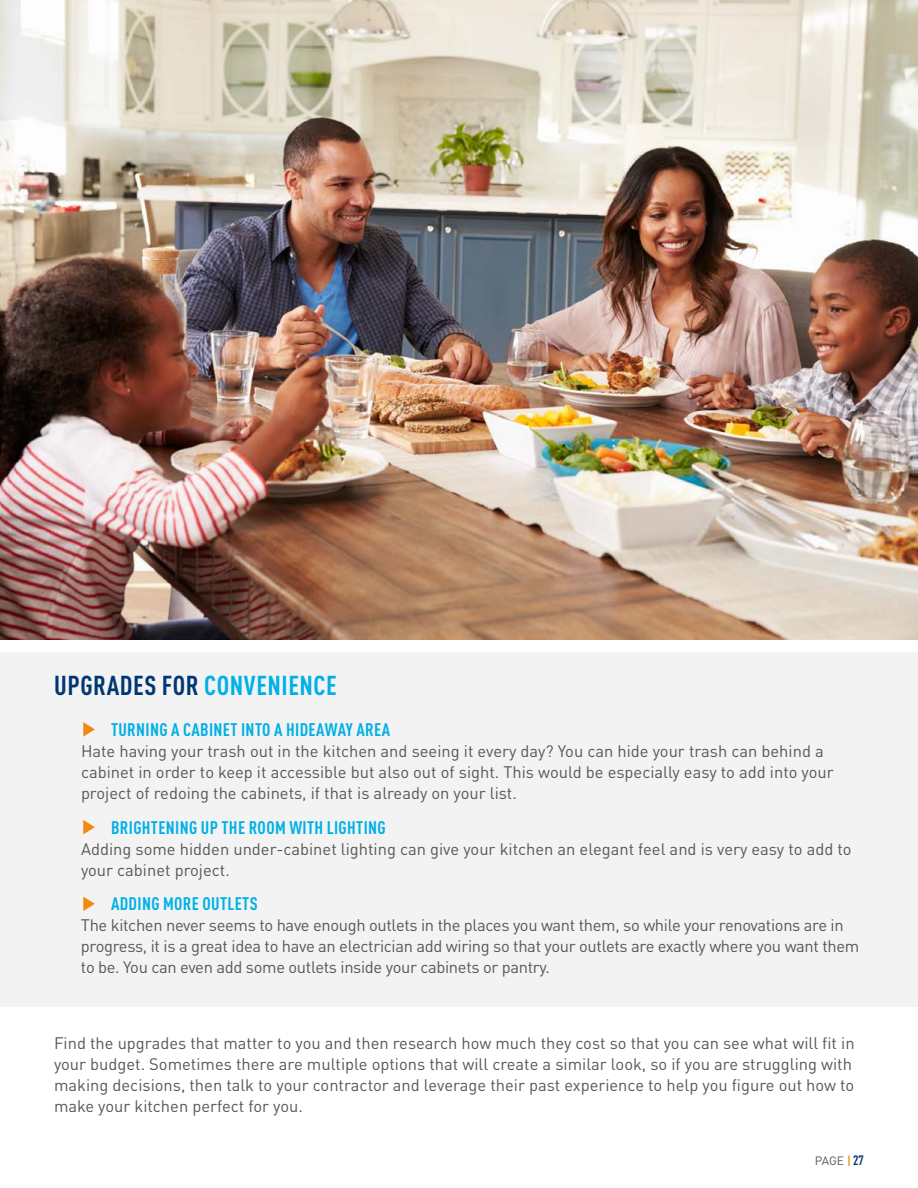
<style>
.page{position:relative;width:918px;height:1188px;background:#fff}
.page>*{position:absolute;margin:0;border:0;box-sizing:border-box;transform-origin:0 0}
.t1{font:700 condensed 27px "DIN Pro";letter-spacing:.02em;color:#003774}
.t2{font:700 condensed 18px "DIN Pro";letter-spacing:.02em;color:#00b0e6}
.t3{font:16.5px/21px "DIN Pro";color:#575756}
.t4{font:16.5px/21px "DIN Pro";letter-spacing:-.02em;color:#575756}
.t5{font:12px "DIN Pro";color:#575756}
.s1{color:#00b0e6}
.s2{font-weight:700;font-stretch:condensed;color:#f18a15}
.s3{font-weight:700;font-stretch:condensed;font-size:13.5px;color:#003774}
</style>
<div class="page">
<div style="left:0;top:652px;width:918px;height:355px;background:#f3f3f3"></div>
<svg style="left:83px;top:722px;width:12px;height:15px"></svg>
<svg style="left:83px;top:820px;width:12px;height:14px"></svg>
<svg style="left:83px;top:897px;width:12px;height:14px"></svg>
<img style="left:0;top:0;width:918px;height:639px">
<h1 class="t1" style="left:54px;top:665px;width:284px">UPGRADES FOR <span class="s1">CONVENIENCE</span></h1>
<p class="t2" style="left:111px;top:716px;width:281px">TURNING A CABINET INTO A HIDEAWAY AREA</p>
<p class="t3" style="left:81px;top:739px;width:754px">Hate having your trash out in the kitchen and seeing it every day? You can hide your trash can behind a cabinet in order to keep it accessible but also out of sight. This would be especially easy to add into your project of redoing the cabinets, if that is already on your list.</p>
<p class="t2" style="left:111px;top:814px;width:276px">BRIGHTENING UP THE ROOM WITH LIGHTING</p>
<p class="t3" style="left:81px;top:837px;width:772px">Adding some hidden under-cabinet lighting can give your kitchen an elegant feel and is very easy to add to your cabinet project.</p>
<p class="t2" style="left:111px;top:890px;width:148px">ADDING MORE OUTLETS</p>
<p class="t4" style="left:81px;top:913px;width:780px">The kitchen never seems to have enough outlets in the places you want them, so while your renovations are in progress, it is a great idea to have an electrician add wiring so that your outlets are exactly where you want them to be. You can even add some outlets inside your cabinets or pantry.</p>
<p class="t3" style="left:54px;top:1030px;width:802px">Find the upgrades that matter to you and then research how much they cost so that you can see what will fit in your budget. Sometimes there are multiple options that will create a similar look, so if you are struggling with making decisions, then talk to your contractor and leverage their past experience to help you figure out how to make your kitchen perfect for you.</p>
<p class="t5" style="left:815px;top:1151px;width:51px">PAGE <span class="s2">|</span> <span class="s3">27</span></p>
</div>
